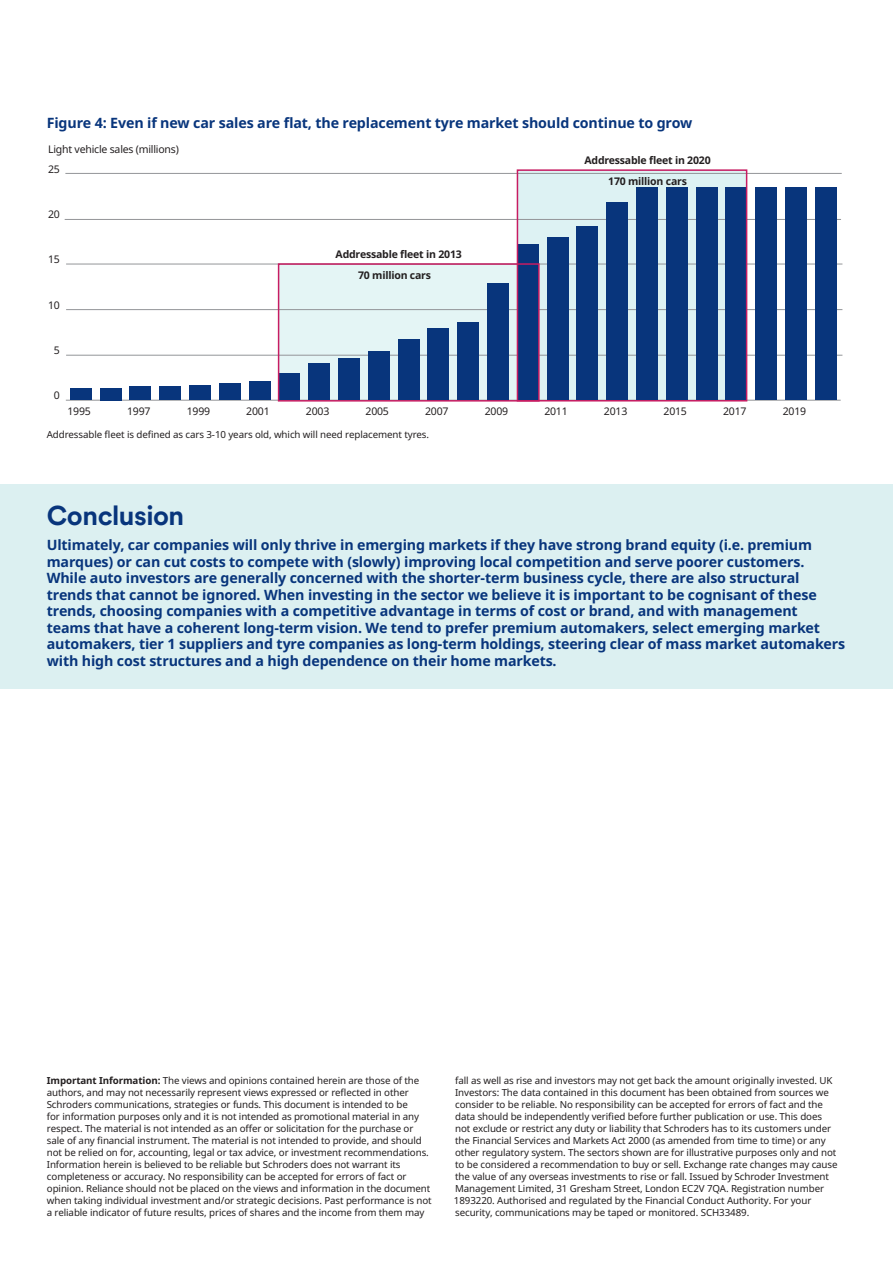
<style>
.page{position:relative;width:893px;height:1263px;background:#fff}
.page>*{position:absolute;margin:0;border:0;box-sizing:border-box;transform-origin:0 0}
._14_16_Intro_Prussia{font:700 27px "Schroders Circular";letter-spacing:-.02em;color:#08357c}
._9_5_11_Sub_Head_Bod{font:700 14.25px/16.5px "Noto Sans";letter-spacing:-.01em;color:#08357c}
.t1{font:10.5px "Noto Sans";letter-spacing:-.02em;color:#231f20}
.t2{font:700 10.5px/20.7px "Noto Sans";letter-spacing:-.02em;color:#231f20}
._6_5_8_Legal_Disclai{font:9.75px/12px "Noto Sans";letter-spacing:-.01em;color:#231f20}
._6_5_8_Source_Text{font:9.75px "Noto Sans";letter-spacing:-.01em;color:#231f20}
.s1{font-weight:700}
</style>
<div class="page">
<div style="left:0;top:485px;width:893px;height:204px;background:#dcf0f1"></div>
<svg style="left:520px;top:172px;width:224px;height:226px;background:#cce2e9"></svg>
<div style="left:279px;top:264px;width:240px;height:137px;background:#e4f5f5"></div>
<hr style="left:65px;top:173px;width:777px;height:1px;background:#939598">
<hr style="left:65px;top:219px;width:776px;height:1px;background:#939598">
<hr style="left:66px;top:264px;width:776px;height:1px;background:#939598">
<hr style="left:66px;top:309px;width:776px;height:1px;background:#939598">
<hr style="left:66px;top:355px;width:776px;height:1px;background:#939598">
<hr style="left:66px;top:400px;width:775px;height:1px;background:#939598">
<div style="left:70px;top:389px;width:21px;height:11px;background:#08357c"></div>
<div style="left:100px;top:388px;width:21px;height:12px;background:#08357c"></div>
<div style="left:130px;top:387px;width:21px;height:13px;background:#08357c"></div>
<div style="left:159px;top:387px;width:22px;height:13px;background:#08357c"></div>
<div style="left:189px;top:385px;width:22px;height:15px;background:#08357c"></div>
<div style="left:219px;top:383px;width:21px;height:17px;background:#08357c"></div>
<div style="left:249px;top:381px;width:21px;height:19px;background:#08357c"></div>
<div style="left:279px;top:374px;width:21px;height:26px;background:#08357c"></div>
<div style="left:308px;top:363px;width:22px;height:37px;background:#08357c"></div>
<div style="left:338px;top:358px;width:22px;height:42px;background:#08357c"></div>
<div style="left:368px;top:351px;width:21px;height:49px;background:#08357c"></div>
<div style="left:398px;top:339px;width:21px;height:61px;background:#08357c"></div>
<div style="left:428px;top:328px;width:21px;height:72px;background:#08357c"></div>
<div style="left:457px;top:322px;width:22px;height:78px;background:#08357c"></div>
<div style="left:487px;top:283px;width:22px;height:117px;background:#08357c"></div>
<div style="left:517px;top:244px;width:21px;height:156px;background:#08357c"></div>
<div style="left:547px;top:237px;width:21px;height:163px;background:#08357c"></div>
<div style="left:577px;top:226px;width:21px;height:174px;background:#08357c"></div>
<div style="left:606px;top:202px;width:22px;height:198px;background:#08357c"></div>
<div style="left:636px;top:187px;width:22px;height:213px;background:#08357c"></div>
<div style="left:666px;top:187px;width:21px;height:213px;background:#08357c"></div>
<div style="left:696px;top:187px;width:21px;height:213px;background:#08357c"></div>
<div style="left:726px;top:187px;width:21px;height:213px;background:#08357c"></div>
<div style="left:755px;top:187px;width:22px;height:213px;background:#08357c"></div>
<div style="left:785px;top:187px;width:22px;height:213px;background:#08357c"></div>
<div style="left:815px;top:187px;width:21px;height:213px;background:#08357c"></div>
<div style="left:278px;top:263px;width:262px;height:139px;border:2px solid #c71c62"></div>
<div style="left:517px;top:169px;width:230px;height:232px;border:2px solid #c71c62"></div>
<p class="_9_5_11_Sub_Head_Bod" style="left:47px;top:114px;width:647px">Figure 4: Even if new car sales are flat, the replacement tyre market should continue to grow</p>
<p class="t1" style="left:48px;top:142px;width:132px">Light vehicle sales (millions)</p>
<p class="t1" style="left:48px;top:162px;width:13px">25</p>
<p class="t1" style="left:48px;top:207px;width:13px">20</p>
<p class="t1" style="left:48px;top:252px;width:13px">15</p>
<p class="t1" style="left:48px;top:297px;width:13px">10</p>
<p class="t1" style="left:54px;top:343px;width:8px">5</p>
<p class="t1" style="left:54px;top:388px;width:8px">0</p>
<p class="t2" style="left:358px;top:243px;width:105px;text-indent:-23px">Addressable fleet in 2013<br>70 million cars</p>
<p class="t2" style="left:584px;top:149px;width:128px">Addressable fleet in 2020</p>
<p class="t2" style="left:608px;top:170px;width:80px">170 million cars</p>
<p class="t1" style="left:68px;top:404px;width:25px">1995</p>
<p class="t1" style="left:127px;top:404px;width:25px">1997</p>
<p class="t1" style="left:187px;top:404px;width:25px">1999</p>
<p class="t1" style="left:246px;top:404px;width:25px">2001</p>
<p class="t1" style="left:306px;top:404px;width:25px">2003</p>
<p class="t1" style="left:366px;top:404px;width:25px">2005</p>
<p class="t1" style="left:425px;top:404px;width:25px">2007</p>
<p class="t1" style="left:485px;top:404px;width:25px">2009</p>
<p class="t1" style="left:544px;top:404px;width:25px">2011</p>
<p class="t1" style="left:604px;top:404px;width:25px">2013</p>
<p class="t1" style="left:663px;top:404px;width:25px">2015</p>
<p class="t1" style="left:723px;top:404px;width:25px">2017</p>
<p class="t1" style="left:783px;top:404px;width:25px">2019</p>
<p class="_6_5_8_Source_Text" style="left:47px;top:428px;width:384px">Addressable fleet is defined as cars 3-10 years old, which will need replacement tyres.</p>
<p class="_14_16_Intro_Prussia" style="left:47px;top:497px;width:139px">Conclusion</p>
<p class="_9_5_11_Sub_Head_Bod" style="left:47px;top:537px;width:800px">Ultimately, car companies will only thrive in emerging markets if they have strong brand equity (i.e. premium marques) or can cut costs to compete with (slowly) improving local competition and serve poorer customers.<br>While auto investors are generally concerned with the shorter-term business cycle, there are also structural trends that cannot be ignored. When investing in the sector we believe it is important to be cognisant of these trends, choosing companies with a competitive advantage in terms of cost or brand, and with management<br>teams that have a coherent long-term vision. We tend to prefer premium automakers, select emerging market automakers, tier 1 suppliers and tyre companies as long-term holdings, steering clear of mass market automakers with high cost structures and a high dependence on their home markets.</p>
<p class="_6_5_8_Legal_Disclai" style="left:47px;top:1074px;width:386px"><span class="s1">Important Information:</span> The views and opinions contained herein are those of the authors, and may not necessarily represent views expressed or reflected in other Schroders communications, strategies or funds. This document is intended to be<br>for information purposes only and it is not intended as promotional material in any respect. The material is not intended as an offer or solicitation for the purchase or sale of any financial instrument. The material is not intended to provide, and should not be relied on for, accounting, legal or tax advice, or investment recommendations.<br>Information herein is believed to be reliable but Schroders does not warrant its completeness or accuracy. No responsibility can be accepted for errors of fact or opinion. Reliance should not be placed on the views and information in the document when taking individual investment and/or strategic decisions. Past performance is not a reliable indicator of future results, prices of shares and the income from them may</p>
<p class="_6_5_8_Legal_Disclai" style="left:454px;top:1074px;width:385px">fall as well as rise and investors may not get back the amount originally invested. UK Investors: The data contained in this document has been obtained from sources we consider to be reliable. No responsibility can be accepted for errors of fact and the data should be independently verified before further publication or use. This does not exclude or restrict any duty or liability that Schroders has to its customers under the Financial Services and Markets Act 2000 (as amended from time to time) or any other regulatory system. The sectors shown are for illustrative purposes only and not to be considered a recommendation to buy or sell. Exchange rate changes may cause the value of any overseas investments to rise or fall. Issued by Schroder Investment Management Limited, 31 Gresham Street, London EC2V 7QA. Registration number 1893220. Authorised and regulated by the Financial Conduct Authority. For your security, communications may be taped or monitored. SCH33489.</p>
</div>
